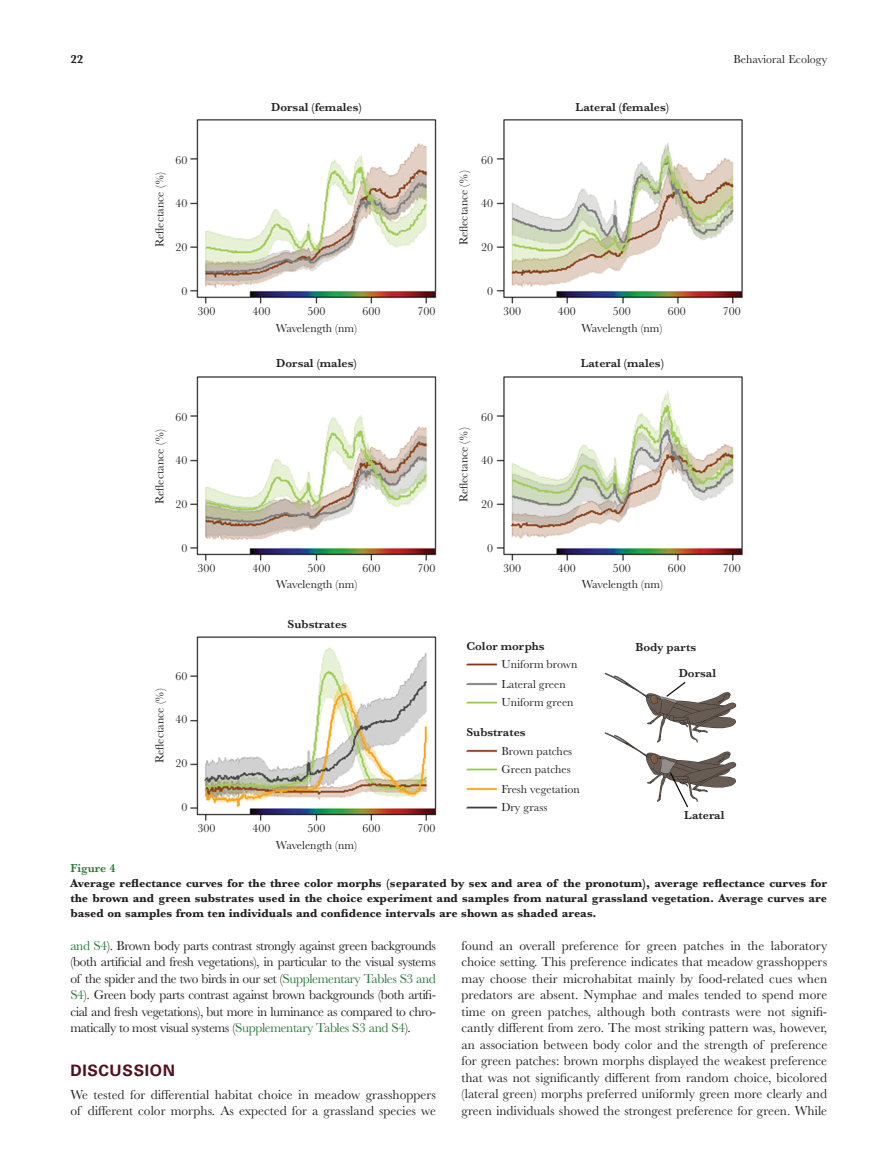
<style>
.page{position:relative;width:891px;height:1175px;background:#fff}
.page>*{position:absolute;margin:0;border:0;box-sizing:border-box;transform-origin:0 0}
.t1{font:700 15.75px "Univers LT Std";letter-spacing:.04em;color:#510f1b}
.t2{font:13.5px/16.5px "Baskerville MT Std";color:#231f20;text-align:justify}
.t3{font:12px/16.8px "Baskerville MT Std";color:#231f20;text-align:center}
.t4{font:700 12px/15px "Baskerville MT Std";color:#231f20;text-align:justify}
.t5{font:600 12px "Baskerville MT Std";color:#231f20}
.t6{font:600 12px "Baskerville MT Std";color:#2a7a3b}
.s1{color:#2a7a3b}
</style>
<div class="page">
<img style="left:190px;top:119px;width:553px;height:702px">
<p class="t4" style="left:70px;top:52px;width:15px">22</p>
<p class="t3" style="left:733px;top:51px;width:95px">Behavioral Ecology</p>
<p class="t3" style="left:151px;top:247px;width:77px;rotate:-90deg">Reflectance (%)</p>
<p class="t3" style="left:176px;top:151px;width:13px">60</p>
<p class="t3" style="left:176px;top:195px;width:13px">40</p>
<p class="t3" style="left:176px;top:239px;width:13px">20</p>
<p class="t3" style="left:182px;top:282px;width:7px">0</p>
<p class="t3" style="left:198px;top:303px;width:19px">300</p>
<p class="t3" style="left:151px;top:504px;width:77px;rotate:-90deg">Reflectance (%)</p>
<p class="t3" style="left:176px;top:408px;width:13px">60</p>
<p class="t3" style="left:176px;top:452px;width:13px">40</p>
<p class="t3" style="left:176px;top:495px;width:13px">20</p>
<p class="t3" style="left:182px;top:539px;width:7px">0</p>
<p class="t3" style="left:198px;top:560px;width:19px">300</p>
<p class="t3" style="left:151px;top:763px;width:77px;rotate:-90deg">Reflectance (%)</p>
<p class="t3" style="left:176px;top:667px;width:13px">60</p>
<p class="t3" style="left:176px;top:711px;width:13px">40</p>
<p class="t3" style="left:176px;top:755px;width:13px">20</p>
<p class="t3" style="left:182px;top:798px;width:7px">0</p>
<p class="t3" style="left:198px;top:819px;width:19px">300</p>
<p class="t5" style="left:271px;top:100px;width:92px">Dorsal (females)</p>
<p class="t3" style="left:455px;top:245px;width:77px;rotate:-90deg">Reflectance (%)</p>
<p class="t3" style="left:481px;top:151px;width:13px">60</p>
<p class="t3" style="left:481px;top:195px;width:13px">40</p>
<p class="t3" style="left:481px;top:239px;width:13px">20</p>
<p class="t3" style="left:487px;top:282px;width:7px">0</p>
<p class="t3" style="left:252px;top:303px;width:19px">400</p>
<p class="t3" style="left:276px;top:303px;width:83px">500<br>Wavelength (nm)</p>
<p class="t3" style="left:362px;top:303px;width:19px">600</p>
<p class="t3" style="left:417px;top:303px;width:19px">700</p>
<p class="t3" style="left:503px;top:303px;width:19px">300</p>
<p class="t5" style="left:276px;top:356px;width:82px">Dorsal (males)</p>
<p class="t3" style="left:252px;top:560px;width:19px">400</p>
<p class="t3" style="left:276px;top:560px;width:83px;line-height:15.9px">500<br>Wavelength (nm)</p>
<p class="t3" style="left:362px;top:560px;width:19px">600</p>
<p class="t3" style="left:417px;top:560px;width:19px">700</p>
<p class="t5" style="left:288px;top:617px;width:61px">Substrates</p>
<p class="t3" style="left:455px;top:502px;width:77px;rotate:-90deg">Reflectance (%)</p>
<p class="t3" style="left:481px;top:408px;width:13px">60</p>
<p class="t3" style="left:481px;top:452px;width:13px">40</p>
<p class="t3" style="left:481px;top:495px;width:13px">20</p>
<p class="t3" style="left:487px;top:539px;width:7px">0</p>
<p class="t3" style="left:503px;top:560px;width:19px">300</p>
<p class="t5" style="left:576px;top:100px;width:95px">Lateral (females)</p>
<p class="t3" style="left:558px;top:303px;width:19px">400</p>
<p class="t3" style="left:581px;top:303px;width:83px">500<br>Wavelength (nm)</p>
<p class="t3" style="left:668px;top:303px;width:19px">600</p>
<p class="t3" style="left:723px;top:303px;width:19px">700</p>
<p class="t5" style="left:581px;top:356px;width:85px">Lateral (males)</p>
<p class="t3" style="left:558px;top:560px;width:19px">400</p>
<p class="t3" style="left:582px;top:560px;width:83px;line-height:15.9px">500<br>Wavelength (nm)</p>
<p class="t3" style="left:668px;top:560px;width:19px">600</p>
<p class="t3" style="left:723px;top:560px;width:19px">700</p>
<p class="t3" style="left:252px;top:819px;width:19px">400</p>
<p class="t3" style="left:276px;top:819px;width:83px">500<br>Wavelength (nm)</p>
<p class="t3" style="left:362px;top:819px;width:19px">600</p>
<p class="t3" style="left:417px;top:819px;width:19px">700</p>
<p class="t5" style="left:466px;top:639px;width:80px">Color morphs</p>
<p class="t5" style="left:636px;top:640px;width:62px">Body parts</p>
<p class="t5" style="left:679px;top:666px;width:39px">Dorsal</p>
<p class="t3" style="left:501px;top:656px;width:77px">Uniform brown</p>
<p class="t3" style="left:501px;top:694px;width:74px">Uniform green</p>
<p class="t3" style="left:501px;top:741px;width:80px;line-height:18.9px;text-align:left">Brown patches<br>Green patches<br>Fresh vegetation</p>
<p class="t3" style="left:501px;top:798px;width:47px">Dry grass</p>
<p class="t3" style="left:501px;top:675px;width:66px">Lateral green</p>
<p class="t5" style="left:466px;top:725px;width:61px">Substrates</p>
<p class="t5" style="left:684px;top:808px;width:42px">Lateral</p>
<p class="t6" style="left:70px;top:861px;width:47px">Figure 4</p>
<p class="t4" style="left:70px;top:875px;width:758px">Average reflectance curves for the three color morphs (separated by sex and area of the pronotum), average reflectance curves for the brown and green substrates used in the choice experiment and samples from natural grassland vegetation. Average curves are based on samples from ten individuals and confidence intervals are shown as shaded areas.</p>
<p class="t2" style="left:70px;top:937px;width:367px"><span class="s1">and S4</span>). Brown body parts contrast strongly against green backgrounds (both artificial and fresh vegetations), in particular to the visual systems of the spider and the two birds in our set (<span class="s1">Supplementary Tables S3 and S4</span>). Green body parts contrast against brown backgrounds (both artifi&shy;cial and fresh vegetations), but more in luminance as compared to chro&shy;matically to most visual systems (<span class="s1">Supplementary Tables S3 and S4</span>).</p>
<p class="t1" style="left:70px;top:1061px;width:106px">DISCUSSION</p>
<p class="t2" style="left:70px;top:1086px;width:367px">We tested for differential habitat choice in meadow grasshoppers of different color morphs. As expected for a grassland species we</p>
<p class="t2" style="left:462px;top:937px;width:367px">found an overall preference for green patches in the laboratory choice setting. This preference indicates that meadow grasshoppers may choose their microhabitat mainly by food-related cues when predators are absent. Nymphae and males tended to spend more time on green patches, although both contrasts were not signifi&shy;cantly different from zero. The most striking pattern was, however, an association between body color and the strength of preference for green patches: brown morphs displayed the weakest preference that was not significantly different from random choice, bicolored (lateral green) morphs preferred uniformly green more clearly and green individuals showed the strongest preference for green. While</p>
</div>
